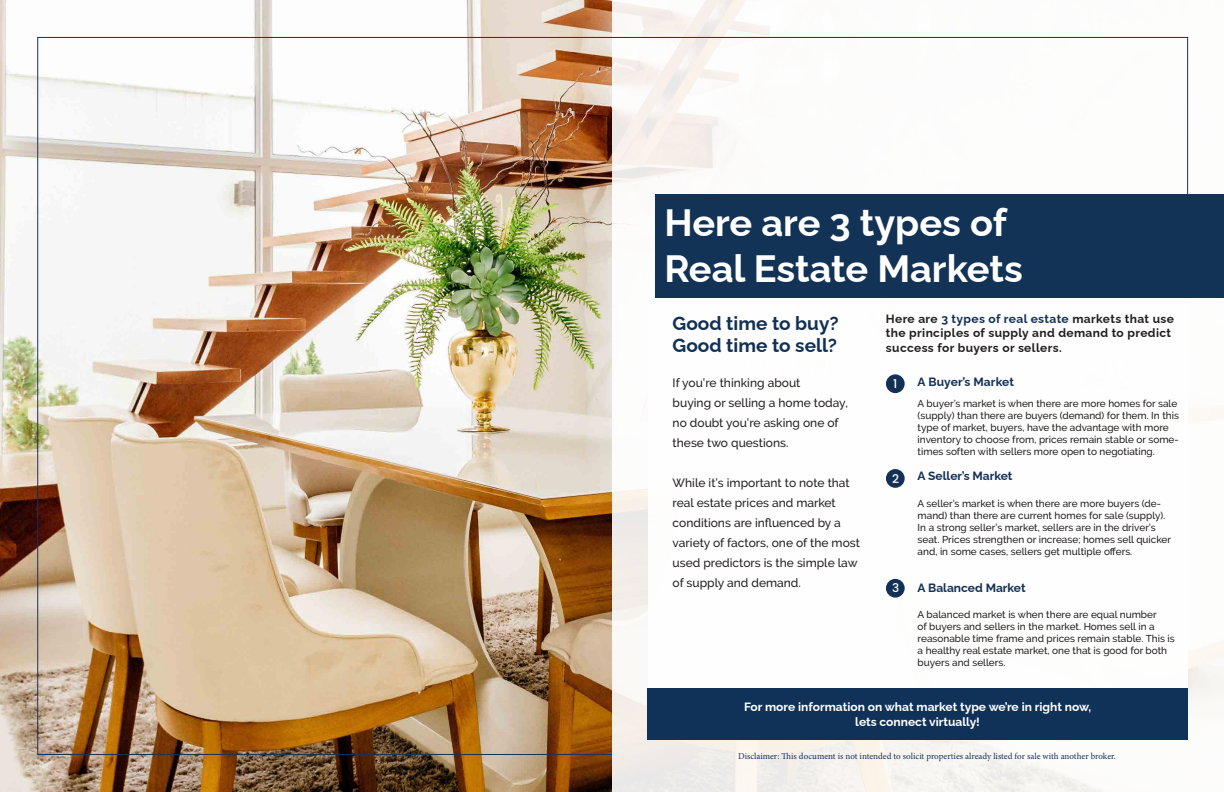
<style>
.page{position:relative;width:1224px;height:792px;background:#fff}
.page>*{position:absolute;margin:0;border:0;box-sizing:border-box;transform-origin:0 0}
.t1{font:700 38px/45.6px "Raleway";color:#fff}
.t2{font:700 19px "Raleway";color:#133055}
.t3{font:500 12px/20px "Raleway";color:#231f20}
.t4{font:700 12px/14.4px "Raleway";letter-spacing:.03em;color:#231f20}
.t5{font:700 12px/14.4px "Raleway";color:#fff;text-align:center}
.t6{font:700 12px "Raleway";color:#133055}
.t7{font:500 12px "Poppins";color:#fff}
.t8{font:500 10px/12px "Raleway";color:#231f20}
.t9{font:9px "Minion Pro";color:#1a3156}
.s1{color:#133055}
</style>
<div class="page">
<img style="left:0;top:0;width:612px;height:792px">
<svg style="left:612px;top:0;width:612px;height:792px"></svg>
<hr style="left:1187px;top:37px;width:1px;height:157px;background:#1a3156">
<hr style="left:38px;top:37px;width:1150px;height:1px;background:#1a3156">
<hr style="left:37px;top:37px;width:1px;height:718px;background:#1a3156">
<hr style="left:37px;top:754px;width:575px;height:1px;background:#1a3156">
<div style="left:655px;top:194px;width:569px;height:104px;background:#123356"></div>
<div style="left:648px;top:298px;width:540px;height:402px;background:#fff"></div>
<div style="left:647px;top:688px;width:541px;height:52px;background:#103259"></div>
<div style="left:886px;top:374px;width:19px;height:19px;background:#133055;border-radius:50%"></div>
<div style="left:886px;top:469px;width:19px;height:19px;background:#133055;border-radius:50%"></div>
<div style="left:886px;top:579px;width:19px;height:19px;background:#133055;border-radius:50%"></div>
<p class="t1" style="left:664px;top:196px;width:360px">Here are 3 types of<br>Real Estate Markets</p>
<p class="t2" style="left:673px;top:308px;width:168px">Good time to buy?</p>
<p class="t2" style="left:673px;top:331px;width:166px">Good time to sell?</p>
<p class="t3" style="left:673px;top:373px;width:177px">If you’re thinking about<br>buying or selling a home today, no doubt you’re asking one of these two questions.</p>
<p class="t3" style="left:673px;top:473px;width:189px">While it’s important to note that real estate prices and market conditions are influenced by a variety of factors, one of the most used predictors is the simple law of supply and demand.</p>
<p class="t4" style="left:886px;top:310px;width:290px">Here are <span class="s1">3 types of real estate</span> markets that use the principles of supply and demand to predict success for buyers or sellers.</p>
<p class="t6" style="left:918px;top:372px;width:98px">A Buyer’s Market</p>
<p class="t8" style="left:918px;top:397px;width:263px">A buyer’s market is when there are more homes for sale (supply) than there are buyers (demand) for them. In this type of market, buyers, have the advantage with more inventory to choose from, prices remain stable or some&shy;times soften with sellers more open to negotiating.</p>
<p class="t6" style="left:918px;top:467px;width:96px">A Seller’s Market</p>
<p class="t8" style="left:918px;top:497px;width:255px">A seller’s market is when there are more buyers (de&shy;mand) than there are current homes for sale (supply).<br>In a strong seller’s market, sellers are in the driver’s seat. Prices strengthen or increase; homes sell quicker and, in some cases, sellers get multiple offers.</p>
<p class="t6" style="left:918px;top:578px;width:110px">A Balanced Market</p>
<p class="t8" style="left:918px;top:609px;width:259px">A balanced market is when there are equal number<br>of buyers and sellers in the market. Homes sell in a reasonable time frame and prices remain stable. This is a healthy real estate market, one that is good for both buyers and sellers.</p>
<p class="t5" style="left:744px;top:698px;width:349px">For more information on what market type we’re in right now, lets connect virtually!</p>
<p class="t9" style="left:738px;top:750px;width:379px">Disclaimer: This document is not intended to solicit properties already listed for sale with another broker.</p>
<p class="t7" style="left:893px;top:377px;width:6px">1</p>
<p class="t7" style="left:892px;top:472px;width:8px">2</p>
<p class="t7" style="left:892px;top:581px;width:9px">3</p>
</div>
